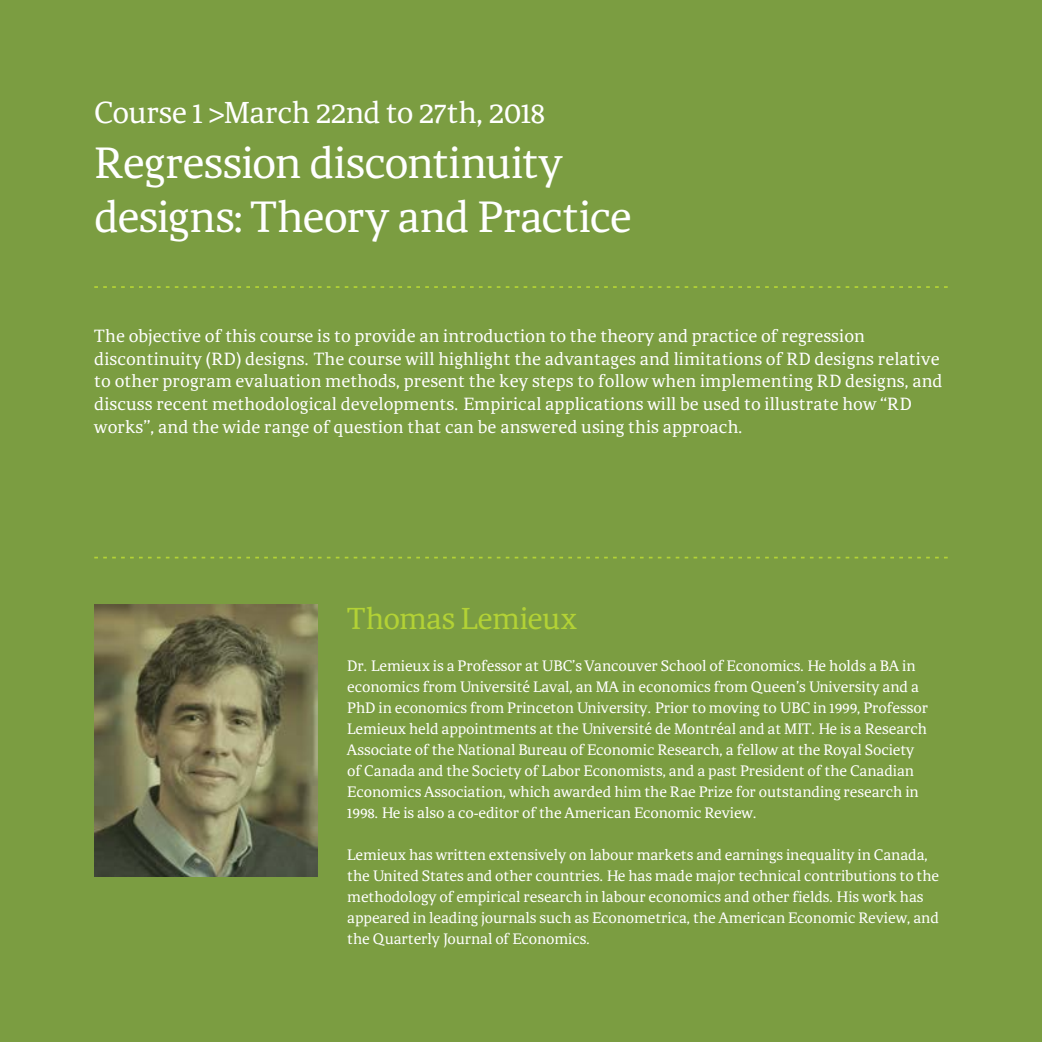
<style>
.page{position:relative;width:1042px;height:1042px;background:#7b9d41}
.page>*{position:absolute;margin:0;border:0;box-sizing:border-box;transform-origin:0 0}
.t1{font:45.5px/54.2px "Brela";letter-spacing:-.02em;color:#fff}
.t2{font:31.5px "Brela";letter-spacing:-.02em;color:#fff}
.t3{font:31.5px "Brela";letter-spacing:-.02em;color:#b3d235}
.t4{font:18.38px/22.8px "Brela";color:#fff}
.t5{font:15.75px/21px "Brela";letter-spacing:-.01em;color:#fff}
</style>
<div class="page">
<svg style="left:94px;top:286px;width:853px;height:2px"></svg>
<svg style="left:94px;top:557px;width:853px;height:1px"></svg>
<img style="left:94px;top:604px;width:223px;height:272px">
<h2 class="t2" style="left:94px;top:93px;width:453px">Course 1 &gt;March 22nd to 27th, 2018</h2>
<h1 class="t1" style="left:94px;top:134px;width:539px">Regression discontinuity designs: Theory and Practice</h1>
<p class="t4" style="left:94px;top:324px;width:850px">The objective of this course is to provide an introduction to the theory and practice of regression discontinuity (RD) designs. The course will highlight the advantages and limitations of RD designs relative to other program evaluation methods, present the key steps to follow when implementing RD designs, and discuss recent methodological developments. Empirical applications will be used to illustrate how “RD works”, and the wide range of question that can be answered using this approach.</p>
<h2 class="t3" style="left:347px;top:599px;width:231px">Thomas Lemieux</h2>
<p class="t5" style="left:347px;top:655px;width:582px">Dr. Lemieux is a Professor at UBC’s Vancouver School of Economics. He holds a BA in economics from Université Laval, an MA in economics from Queen’s University and a PhD in economics from Princeton University. Prior to moving to UBC in 1999, Professor Lemieux held appointments at the Université de Montréal and at MIT. He is a Research Associate of the National Bureau of Economic Research, a fellow at the Royal Society of Canada and the Society of Labor Economists, and a past President of the Canadian Economics Association, which awarded him the Rae Prize for outstanding research in 1998. He is also a co-editor of the American Economic Review.</p>
<p class="t5" style="left:347px;top:844px;width:593px">Lemieux has written extensively on labour markets and earnings inequality in Canada, the United States and other countries. He has made major technical contributions to the methodology of empirical research in labour economics and other fields. His work has appeared in leading journals such as Econometrica, the American Economic Review, and the Quarterly Journal of Economics.</p>
</div>
